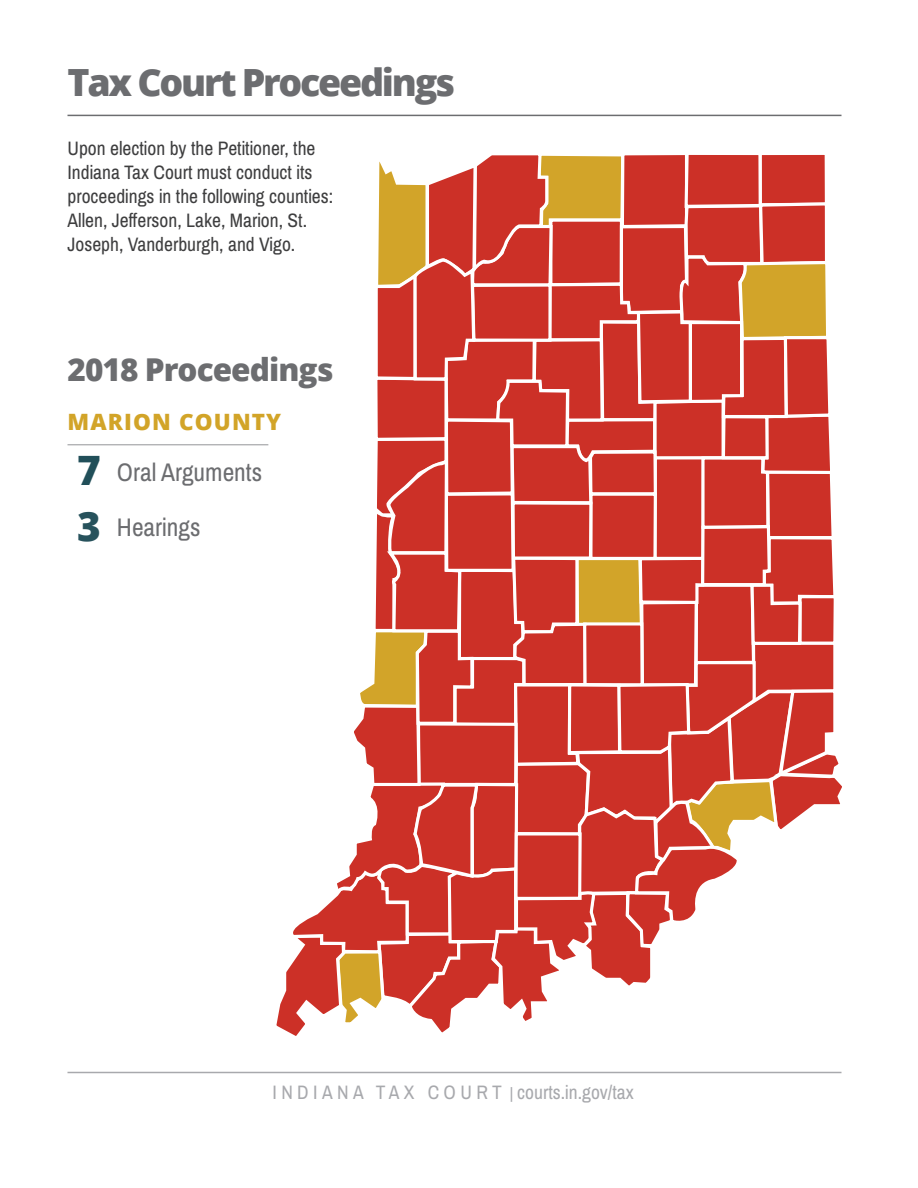
<style>
.page{position:relative;width:918px;height:1188px;background:#fff}
.page>*{position:absolute;margin:0;border:0;box-sizing:border-box;transform-origin:0 0}
.Grapher_Column_Heads{font:800 40.5px "Open Sans";color:#27525c}
.Grapher_Column_Heads-2{font:800 40.5px "Open Sans";color:#214f59}
.Grapher_Column_Heads-3{font:800 37.5px "Open Sans";letter-spacing:-.06em;color:#6c6d70}
.Grapher_Column_Heads-4{font:800 31.5px "Open Sans";letter-spacing:-.03em;color:#6c6d70}
.Grapher_Column_Heads-5{font:25.5px "Archivo Narrow";color:#6c6d70}
.Grapher_Column_Heads-6{font:800 22.5px "Open Sans";letter-spacing:.05em;color:#d2a428}
.Grapher_Copy{font:19.5px/24px "Archivo Narrow";color:#3e3e3f}
.Grapher_Copy-2{font:19.5px "Archivo Narrow";color:#a8a9ad}
.s1{font-size:16.5px}
</style>
<div class="page">
<svg style="left:276px;top:154px;width:566px;height:882px"></svg>
<hr style="left:68px;top:115px;width:774px;height:1px;background:#6c6d70">
<hr style="left:68px;top:444px;width:200px;height:1px;background:#939598">
<hr style="left:68px;top:1072px;width:774px;height:1px;background:#a8a9ad">
<p class="Grapher_Column_Heads-3" style="left:68px;top:54px;width:389px">Tax Court Proceedings</p>
<p class="Grapher_Copy" style="left:68px;top:136px;width:267px">Upon election by the Petitioner, the Indiana Tax Court must conduct its proceedings in the following counties:<br>Allen, Jefferson, Lake, Marion, St.<br>Joseph, Vanderburgh, and Vigo.</p>
<p class="Grapher_Column_Heads-4" style="left:68px;top:346px;width:267px">2018 Proceedings</p>
<p class="Grapher_Column_Heads-6" style="left:68px;top:405px;width:215px">MARION COUNTY</p>
<p class="Grapher_Column_Heads-2" style="left:77px;top:440px;width:25px">7</p>
<p class="Grapher_Column_Heads-5" style="left:117px;top:456px;width:147px">Oral Arguments</p>
<p class="Grapher_Column_Heads" style="left:77px;top:495px;width:25px">3</p>
<p class="Grapher_Column_Heads-5" style="left:117px;top:512px;width:85px">Hearings</p>
<p class="Grapher_Copy-2" style="left:273px;top:1080px;width:363px">I N D I A N A T A X C O U R T <span class="s1">|</span> courts.in.gov/tax</p>
</div>
